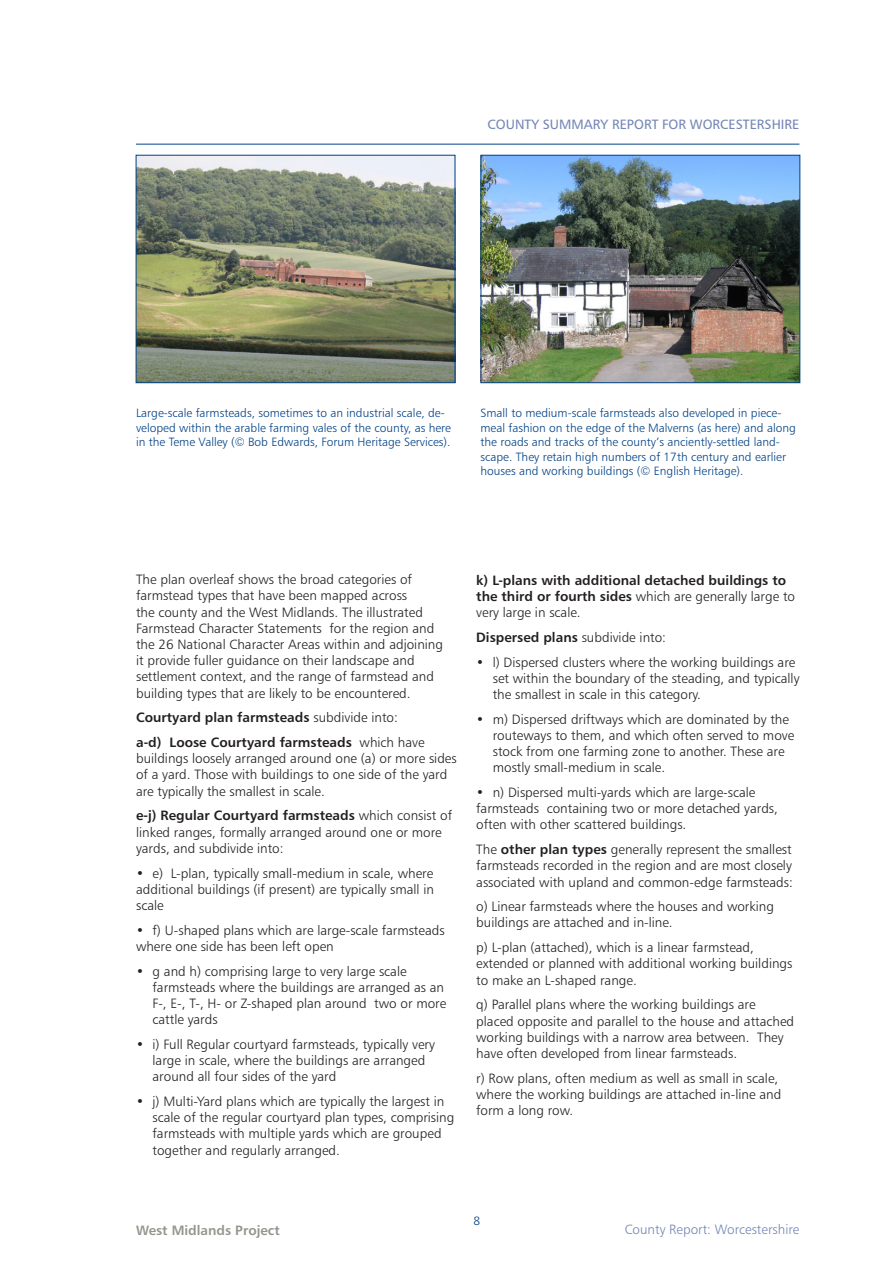
<style>
.page{position:relative;width:893px;height:1263px;background:#fff}
.page>*{position:absolute;margin:0;border:0;box-sizing:border-box;transform-origin:0 0}
.t1{font:13.5px/16.2px "Humanist 777 BT Light B";color:#231f20}
.t2{font:13.5px/24.8px "Humanist 777 BT Bold B";color:#231f20}
.t3{font:13.5px "Humanist 777 BT Roman B";color:#7486b6}
.t4{font:13.5px "Humanist 777 BT Light B";color:#7486b6}
.t5{font:13.5px "Humanist 777 BT Bold B";color:#93958c}
.t6{font:12px/14.4px "Humanist 777 BT Light B";color:#014286}
.s1{font-family:"Humanist 777 BT Light B"}
.s2{font-family:"Humanist 777 BT Bold B"}
</style>
<div class="page">
<hr style="left:136px;top:144px;width:663px;height:1px;background:#014286">
<img style="left:138px;top:157px;width:315px;height:224px">
<div style="left:136px;top:155px;width:319px;height:228px;border:1px solid #014286"></div>
<img style="left:482px;top:157px;width:316px;height:224px">
<div style="left:480px;top:155px;width:320px;height:228px;border:1px solid #014286"></div>
<p class="t3" style="left:488px;top:116px;width:313px">COUNTY SUMMARY REPORT FOR WORCESTERSHIRE</p>
<p class="t6" style="left:136px;top:406px;width:316px">Large-scale farmsteads, sometimes to an industrial scale, de&shy;veloped within the arable farming vales of the county, as here in the Teme Valley (© Bob Edwards, Forum Heritage Services).</p>
<p class="t6" style="left:480px;top:406px;width:317px">Small to medium-scale farmsteads also developed in piece&shy;meal fashion on the edge of the Malverns (as here) and along the roads and tracks of the county’s anciently-settled land&shy;scape. They retain high numbers of 17th century and earlier houses and working buildings (© English Heritage).</p>
<p class="t1" style="left:136px;top:571px;width:308px">The plan overleaf shows the broad categories of farmstead types that have been mapped across<br>the county and the West Midlands. The illustrated Farmstead Character Statements for the region and the 26 National Character Areas within and adjoining it provide fuller guidance on their landscape and settlement context, and the range of farmstead and building types that are likely to be encountered.</p>
<p class="t2" style="left:136px;top:705px;width:290px">Courtyard plan farmsteads <span class="s1">subdivide into: </span>a-d) Loose Courtyard farmsteads <span class="s1">which have</span></p>
<p class="t1" style="left:136px;top:750px;width:322px">buildings loosely arranged around one (a) or more sides of a yard. Those with buildings to one side of the yard are typically the smallest in scale.</p>
<p class="t2" style="left:136px;top:803px;width:317px">e-j) Regular Courtyard farmsteads <span class="s1">which consist of</span></p>
<p class="t1" style="left:136px;top:823px;width:307px">linked ranges, formally arranged around one or more yards, and subdivide into:</p>
<p class="t1" style="left:136px;top:864px;width:299px;text-align:justify">• e) L-plan, typically small-medium in scale, where additional buildings (if present) are typically small in scale</p>
<p class="t1" style="left:136px;top:921px;width:310px">• f) U-shaped plans which are large-scale farmsteads where one side has been left open</p>
<p class="t1" style="left:153px;top:962px;width:295px;text-indent:-16px">• g and h) comprising large to very large scale farmsteads where the buildings are arranged as an F-, E-, T-, H- or Z-shaped plan around two or more cattle yards</p>
<p class="t1" style="left:153px;top:1036px;width:284px;text-indent:-16px">• i) Full Regular courtyard farmsteads, typically very large in scale, where the buildings are arranged around all four sides of the yard</p>
<p class="t1" style="left:153px;top:1093px;width:303px;text-indent:-16px">• j) Multi-Yard plans which are typically the largest in scale of the regular courtyard plan types, comprising farmsteads with multiple yards which are grouped together and regularly arranged.</p>
<p class="t2" style="left:476px;top:567px;width:311px">k) L-plans with additional detached buildings to</p>
<p class="t1" style="left:476px;top:588px;width:320px"><span class="s2">the third or fourth sides</span> which are generally large to very large in scale.</p>
<p class="t2" style="left:476px;top:624px;width:191px">Dispersed plans <span class="s1">subdivide into:</span></p>
<p class="t1" style="left:493px;top:654px;width:308px;text-indent:-16px">• l) Dispersed clusters where the working buildings are set within the boundary of the steading, and typically the smallest in scale in this category.</p>
<p class="t1" style="left:493px;top:711px;width:303px;text-indent:-16px">• m) Dispersed driftways which are dominated by the routeways to them, and which often served to move stock from one farming zone to another. These are mostly small-medium in scale.</p>
<p class="t1" style="left:476px;top:784px;width:303px">• n) Dispersed multi-yards which are large-scale farmsteads containing two or more detached yards, often with other scattered buildings.</p>
<p class="t1" style="left:476px;top:841px;width:318px;text-align:justify">The <span class="s2">other plan types</span> generally represent the smallest farmsteads recorded in the region and are most closely associated with upland and common-edge farmsteads:</p>
<p class="t1" style="left:476px;top:898px;width:299px">o) Linear farmsteads where the houses and working buildings are attached and in-line.</p>
<p class="t1" style="left:476px;top:939px;width:318px">p) L-plan (attached), which is a linear farmstead, extended or planned with additional working buildings to make an L-shaped range.</p>
<p class="t1" style="left:476px;top:996px;width:319px">q) Parallel plans where the working buildings are placed opposite and parallel to the house and attached working buildings with a narrow area between. They have often developed from linear farmsteads.</p>
<p class="t1" style="left:476px;top:1069px;width:306px">r) Row plans, often medium as well as small in scale, where the working buildings are attached in-line and form a long row.</p>
<p class="t6" style="left:474px;top:1214px;width:8px">8</p>
<p class="t5" style="left:136px;top:1221px;width:145px">West Midlands Project</p>
<p class="t4" style="left:625px;top:1221px;width:176px">County Report: Worcestershire</p>
</div>
